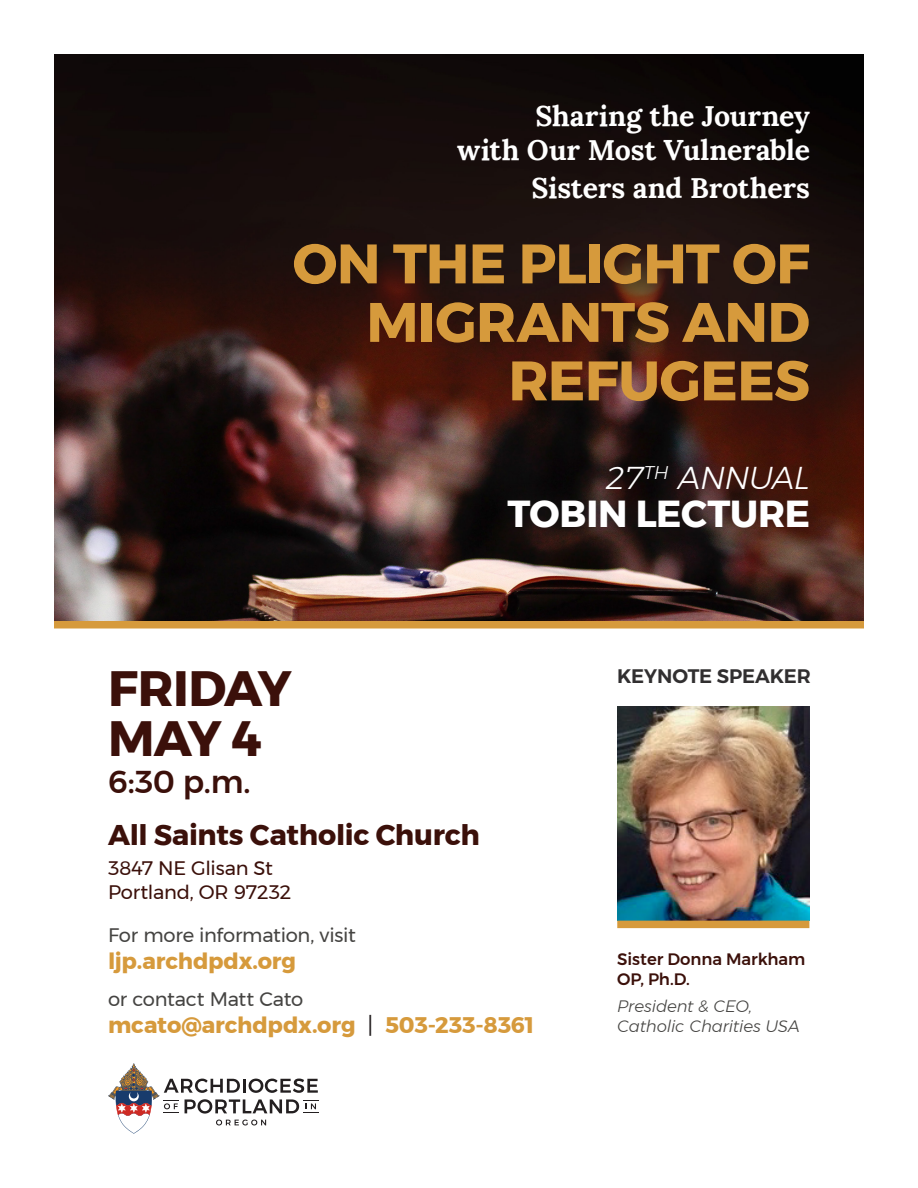
<style>
.page{position:relative;width:918px;height:1188px;background:#fff}
.page>*{position:absolute;margin:0;border:0;box-sizing:border-box;transform-origin:0 0}
.t1{font:700 55.5px/58.5px "Montserrat";letter-spacing:-.01em;color:#d69a3c;text-align:right}
.t2{font:700 49.5px/49.5px "Montserrat";letter-spacing:-.015em;color:#3b100a}
.t3{font:700 37.5px "Montserrat";letter-spacing:-.01em;color:#fff}
.t4{font:italic 300 31.5px "Montserrat";letter-spacing:-.02em;color:#fff}
.t5{font:500 31.5px "Montserrat";color:#3b100a}
.t6{font:700 28.5px/34.2px "Lora";letter-spacing:-.005em;color:#fff;text-align:right}
.t7{font:700 28.5px "Montserrat";letter-spacing:-.01em;color:#3b100a}
.t8{font:700 22.5px "Montserrat";letter-spacing:-.005em;color:#d69a3c}
.t9{font:19.5px "Montserrat";letter-spacing:-.01em;color:#454442}
.t10{font:19.5px/23.4px "Montserrat";letter-spacing:-.015em;color:#3b100a}
.t11{font:600 19.5px "Montserrat";letter-spacing:-.01em;color:#312f30}
.t12{font:italic 300 16.5px/19.8px "Montserrat";letter-spacing:-.01em;color:#454442}
.t13{font:500 16.5px/19.8px "Montserrat";letter-spacing:-.005em;color:#3b100a}
.s1{font-weight:400;color:#231f20}
</style>
<div class="page">
<img style="left:54px;top:54px;width:810px;height:567px">
<div style="left:487px;top:444px;width:342px;height:105px;background:#231f20;opacity:.65"></div>
<svg style="left:108px;top:1063px;width:211px;height:71px"></svg>
<img style="left:617px;top:706px;width:192px;height:215px">
<div style="left:54px;top:621px;width:810px;height:7px;background:#d69a3c"></div>
<div style="left:617px;top:921px;width:192px;height:7px;background:#d69a3c"></div>
<p class="t6" style="left:457px;top:96px;width:354px">Sharing the Journey<br>with Our Most Vulnerable</p>
<p class="t6" style="left:532px;top:168px;width:280px">Sisters and Brothers</p>
<p class="t1" style="left:293px;top:235px;width:519px">ON THE PLIGHT OF<br>MIGRANTS AND<br>REFUGEES</p>
<p class="t4" style="left:605px;top:454px;width:206px">27<sup>TH</sup> ANNUAL</p>
<p class="t3" style="left:507px;top:483px;width:304px">TOBIN LECTURE</p>
<p class="t2" style="left:108px;top:664px;width:185px">FRIDAY<br>MAY 4</p>
<p class="t5" style="left:108px;top:758px;width:144px">6:30 p.m.</p>
<p class="t7" style="left:108px;top:812px;width:373px">All Saints Catholic Church</p>
<p class="t10" style="left:108px;top:856px;width:184px">3847 NE Glisan St<br>Portland, OR 97232</p>
<p class="t9" style="left:108px;top:921px;width:249px">For more information, visit</p>
<p class="t8" style="left:108px;top:943px;width:190px">ljp.archdpdx.org</p>
<p class="t9" style="left:108px;top:984px;width:197px">or contact Matt Cato</p>
<p class="t8" style="left:108px;top:1007px;width:428px">mcato@archdpdx.org <span class="s1">|</span> 503-233-8361</p>
<p class="t11" style="left:617px;top:660px;width:195px">KEYNOTE SPEAKER</p>
<p class="t13" style="left:617px;top:950px;width:190px">Sister Donna Markham<br>OP, Ph.D.</p>
<p class="t12" style="left:617px;top:996px;width:184px">President &amp; CEO,<br>Catholic Charities USA</p>
</div>
